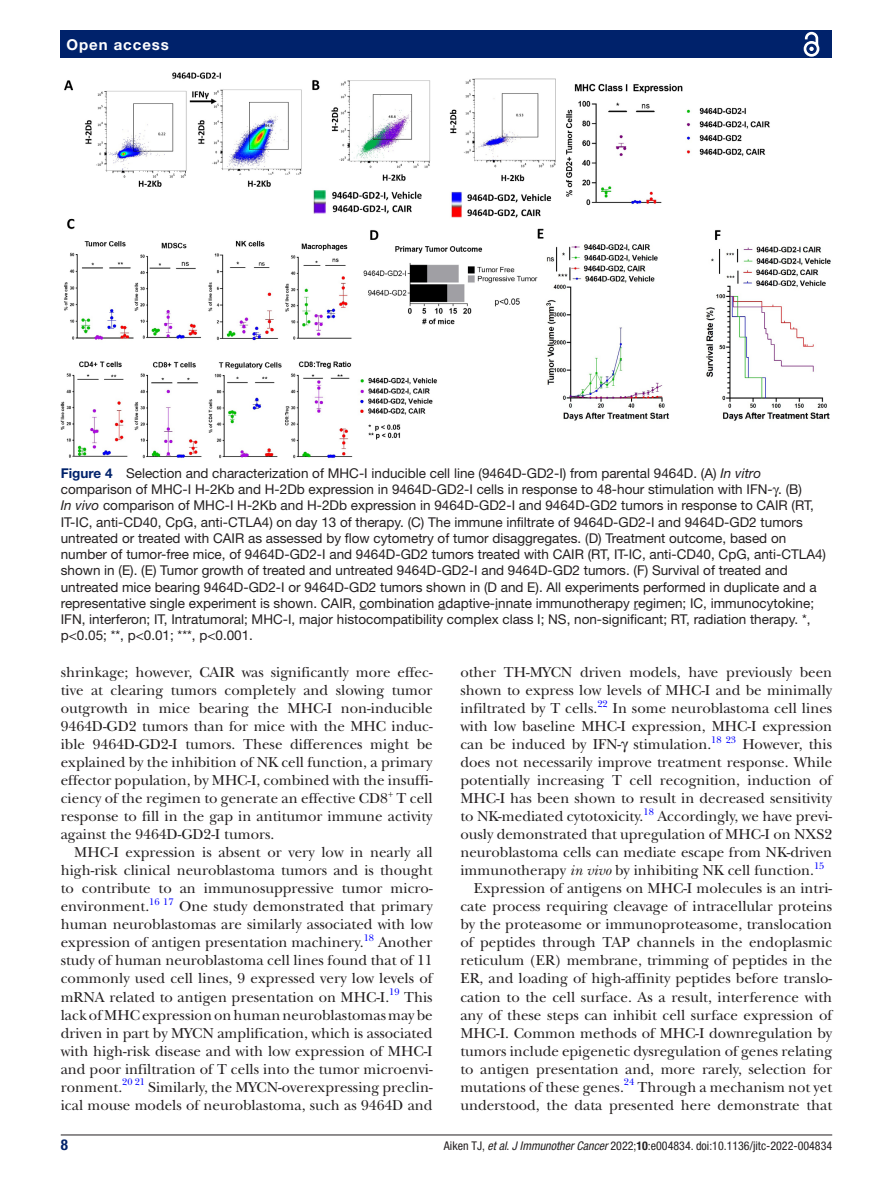
<style>
.page{position:relative;width:893px;height:1191px;background:#fff}
.page>*{position:absolute;margin:0;border:0;box-sizing:border-box;transform-origin:0 0}
.t1{font:15px/18px "New Baskerville";color:#231f20;text-align:justify}
.t2{font:700 15px "Helvetica Neue LT Std";letter-spacing:.065em;color:#fff}
.t3{font:700 condensed 15px "Helvetica Neue LT Std";color:#00226b}
.t4{font:13.5px/16.2px "Helvetica Neue LT Std";color:#231f20}
.t5{font:condensed 12px "Helvetica Neue LT Std";color:#231f20}
.t6{font:9.9px "New Baskerville";color:#00f}
.t7{font:9.9px "New Baskerville";color:#231f20}
.s1{font-weight:700;color:#00226b}
.s2{font-style:italic}
.s3{font-weight:700}
</style>
<div class="page">
<hr style="left:61px;top:1134px;width:771px;height:1px;background:#231f20">
<div style="left:61px;top:31px;width:771px;height:27px;background:#00226b"></div>
<svg style="left:803px;top:31px;width:17px;height:26px"></svg>
<img style="left:61px;top:73px;width:770px;height:386px">
<p class="t2" style="left:66px;top:35px;width:104px">Open access</p>
<p class="t4" style="left:61px;top:465px;width:767px"><span class="s1">Figure 4</span> Selection and characterization of MHC-I inducible cell line (9464D-GD2-I) from parental 9464D. (A) <span class="s2">In vitro </span>comparison of MHC-I H-2Kb and H-2Db expression in 9464D-GD2-I cells in response to 48-hour stimulation with IFN- . (B)<br><span class="s2">In vivo</span> comparison of MHC-I H-2Kb and H-2Db expression in 9464D-GD2-I and 9464D-GD2 tumors in response to CAIR (RT, IT-IC, anti-CD40, CpG, anti-CTLA4) on day 13 of therapy. (C) The immune infiltrate of 9464D-GD2-I and 9464D-GD2 tumors untreated or treated with CAIR as assessed by flow cytometry of tumor disaggregates. (D) Treatment outcome, based on number of tumor-free mice, of 9464D-GD2-I and 9464D-GD2 tumors treated with CAIR (RT, IT-IC, anti-CD40, CpG, anti-CTLA4) shown in (E). (E) Tumor growth of treated and untreated 9464D-GD2-I and 9464D-GD2 tumors. (F) Survival of treated and untreated mice bearing 9464D-GD2-I or 9464D-GD2 tumors shown in (D and E). All experiments performed in duplicate and a representative single experiment is shown. CAIR, combination adaptive-innate immunotherapy regimen; IC, immunocytokine; IFN, interferon; IT, Intratumoral; MHC-I, major histocompatibility complex class I; NS, non-significant; RT, radiation therapy. *, p&lt;0.05; **, p&lt;0.01; ***, p&lt;0.001.</p>
<p class="t1" style="left:61px;top:663px;width:373px">shrinkage; however, CAIR was significantly more effec&shy;tive at clearing tumors completely and slowing tumor outgrowth in mice bearing the MHC-I non-inducible 9464D-GD2 tumors than for mice with the MHC induc&shy;ible 9464D-GD2-I tumors. These differences might be explained by the inhibition of NK cell function, a primary effector population, by MHC-I, combined with the insuffi&shy;ciency of the regimen to generate an effective CD8</p>
<p class="t7" style="left:388px;top:787px;width:7px">+</p>
<p class="t1" style="left:61px;top:789px;width:373px;text-indent:336px">T cell response to fill in the gap in antitumor immune activity against the 9464D-GD2-I tumors.</p>
<p class="t1" style="left:61px;top:843px;width:373px;text-indent:14px">MHC-I expression is absent or very low in nearly all high-risk clinical neuroblastoma tumors and is thought to contribute to an immunosuppressive tumor micro&shy;environment.</p>
<p class="t6" style="left:149px;top:895px;width:26px">16 17</p>
<p class="t1" style="left:61px;top:897px;width:373px;text-indent:118px">One study demonstrated that primary human neuroblastomas are similarly associated with low expression of antigen presentation machinery.</p>
<p class="t6" style="left:364px;top:931px;width:12px">18</p>
<p class="t1" style="left:61px;top:933px;width:373px;text-indent:317px">Another study of human neuroblastoma cell lines found that of 11 commonly used cell lines, 9 expressed very low levels of mRNA related to antigen presentation on MHC-I.</p>
<p class="t6" style="left:389px;top:985px;width:12px">19</p>
<p class="t1" style="left:61px;top:987px;width:373px;text-indent:343px">This lack of MHC expression on human neuroblastomas may be driven in part by MYCN amplification, which is associated with high-risk disease and with low expression of MHC-I and poor infiltration of T cells into the tumor microenvi&shy;ronment.</p>
<p class="t6" style="left:122px;top:1075px;width:24px">20 21</p>
<p class="t1" style="left:61px;top:1077px;width:373px;text-align:right">Similarly, the MYCN-overexpressing preclin-<br>ical mouse models of neuroblastoma, such as 9464D and</p>
<p class="t1" style="left:460px;top:663px;width:373px">other TH-MYCN driven models, have previously been shown to express low levels of MHC-I and be minimally infiltrated by T cells.</p>
<p class="t6" style="left:597px;top:697px;width:12px">22</p>
<p class="t1" style="left:460px;top:699px;width:373px;text-indent:152px">In some neuroblastoma cell lines with low baseline MHC-I expression, MHC-I expression can be induced by IFN- stimulation.</p>
<p class="t6" style="left:711px;top:733px;width:26px">18 23</p>
<p class="t1" style="left:460px;top:735px;width:373px;text-indent:282px">However, this does not necessarily improve treatment response. While potentially increasing T cell recognition, induction of MHC-I has been shown to result in decreased sensitivity to NK-mediated cytotoxicity.</p>
<p class="t6" style="left:644px;top:805px;width:12px">18</p>
<p class="t1" style="left:460px;top:807px;width:373px;text-indent:197px">Accordingly, we have previ&shy;ously demonstrated that upregulation of MHC-I on NXS2 neuroblastoma cells can mediate escape from NK-driven immunotherapy <span class="s2">in vivo</span> by inhibiting NK cell function.</p>
<p class="t6" style="left:814px;top:859px;width:12px">15</p>
<p class="t1" style="left:460px;top:879px;width:373px;text-indent:14px">Expression of antigens on MHC-I molecules is an intri&shy;cate process requiring cleavage of intracellular proteins by the proteasome or immunoproteasome, translocation of peptides through TAP channels in the endoplasmic reticulum (ER) membrane, trimming of peptides in the ER, and loading of high-affinity peptides before translo&shy;cation to the cell surface. As a result, interference with any of these steps can inhibit cell surface expression of MHC-I. Common methods of MHC-I downregulation by tumors include epigenetic dysregulation of genes relating to antigen presentation and, more rarely, selection for mutations of these genes.<sup>24</sup> Through a mechanism not yet understood, the data presented here demonstrate that</p>
<p class="t3" style="left:61px;top:1135px;width:9px">8</p>
<p class="t5" style="left:444px;top:1138px;width:390px">Aiken TJ, <span class="s2">et al</span>. <span class="s2">J Immunother Cancer</span> 2022;<span class="s3">10</span>:e004834. doi:10.1136/jitc-2022-004834</p>
</div>
